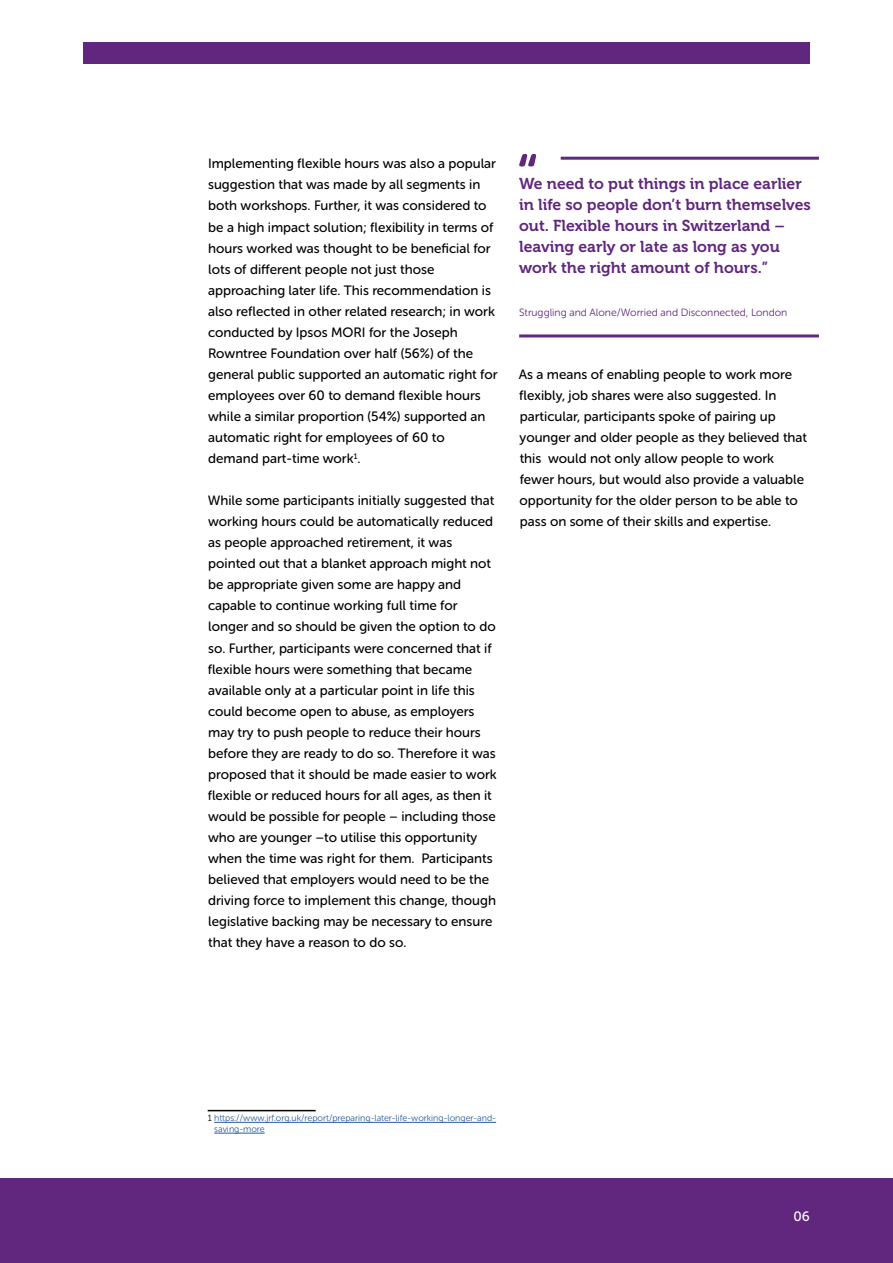
<style>
.page{position:relative;width:893px;height:1263px;background:#fff}
.page>*{position:absolute;margin:0;border:0;box-sizing:border-box;transform-origin:0 0}
.t1{font:15.75px/21px "Museo 700";color:#61277e}
.t2{font:13.5px/21px "Museo Sans Rounded 500";color:#000}
.t3{font:13.5px "Museo Sans Rounded 500";color:#fff}
.t4{font:10.5px "Museo Sans Rounded 300";color:#61277e}
.t5{font:9px/10.8px "Museo Sans Rounded 300";color:#275b9b}
.s1{color:#000}
</style>
<div class="page">
<div style="left:0;top:1179px;width:893px;height:84px;background:#61277e"></div>
<div style="left:83px;top:42px;width:727px;height:21px;background:#61277e"></div>
<hr style="left:208px;top:1110px;width:108px;height:1px;background:#000">
<hr style="left:214px;top:1122px;width:282px;height:1px;background:#275b9b">
<hr style="left:214px;top:1133px;width:51px;height:1px;background:#275b9b">
<hr style="left:561px;top:157px;width:258px;height:3px;background:#61277e">
<hr style="left:519px;top:334px;width:300px;height:3px;background:#61277e">
<svg style="left:519px;top:154px;width:17px;height:12px"></svg>
<p class="t2" style="left:208px;top:153px;width:291px">Implementing flexible hours was also a popular suggestion that was made by all segments in both workshops. Further, it was considered to be a high impact solution; flexibility in terms of hours worked was thought to be beneficial for lots of different people not just those approaching later life. This recommendation is also reflected in other related research; in work conducted by Ipsos MORI for the Joseph Rowntree Foundation over half (56%) of the general public supported an automatic right for employees over 60 to demand flexible hours while a similar proportion (54%) supported an automatic right for employees of 60 to demand part-time work<sup>1</sup>.</p>
<p class="t2" style="left:208px;top:490px;width:291px">While some participants initially suggested that working hours could be automatically reduced as people approached retirement, it was pointed out that a blanket approach might not be appropriate given some are happy and capable to continue working full time for longer and so should be given the option to do so. Further, participants were concerned that if flexible hours were something that became available only at a particular point in life this could become open to abuse, as employers may try to push people to reduce their hours before they are ready to do so. Therefore it was proposed that it should be made easier to work flexible or reduced hours for all ages, as then it would be possible for people – including those who are younger –to utilise this opportunity when the time was right for them. Participants believed that employers would need to be the driving force to implement this change, though legislative backing may be necessary to ensure that they have a reason to do so.</p>
<p class="t1" style="left:519px;top:174px;width:293px">We need to put things in place earlier in life so people don’t burn themselves out. Flexible hours in Switzerland – leaving early or late as long as you work the right amount of hours.”</p>
<p class="t4" style="left:519px;top:306px;width:270px">Struggling and Alone/Worried and Disconnected, London</p>
<p class="t2" style="left:519px;top:364px;width:290px">As a means of enabling people to work more flexibly, job shares were also suggested. In particular, participants spoke of pairing up younger and older people as they believed that this would not only allow people to work fewer hours, but would also provide a valuable opportunity for the older person to be able to pass on some of their skills and expertise.</p>
<p class="t5" style="left:214px;top:1113px;width:283px;text-indent:-6px"><span class="s1">1</span> https://www.jrf.org.uk/report/preparing-later-life-working-longer-and&shy;saving-more</p>
<p class="t3" style="left:793px;top:1209px;width:18px">06</p>
</div>
